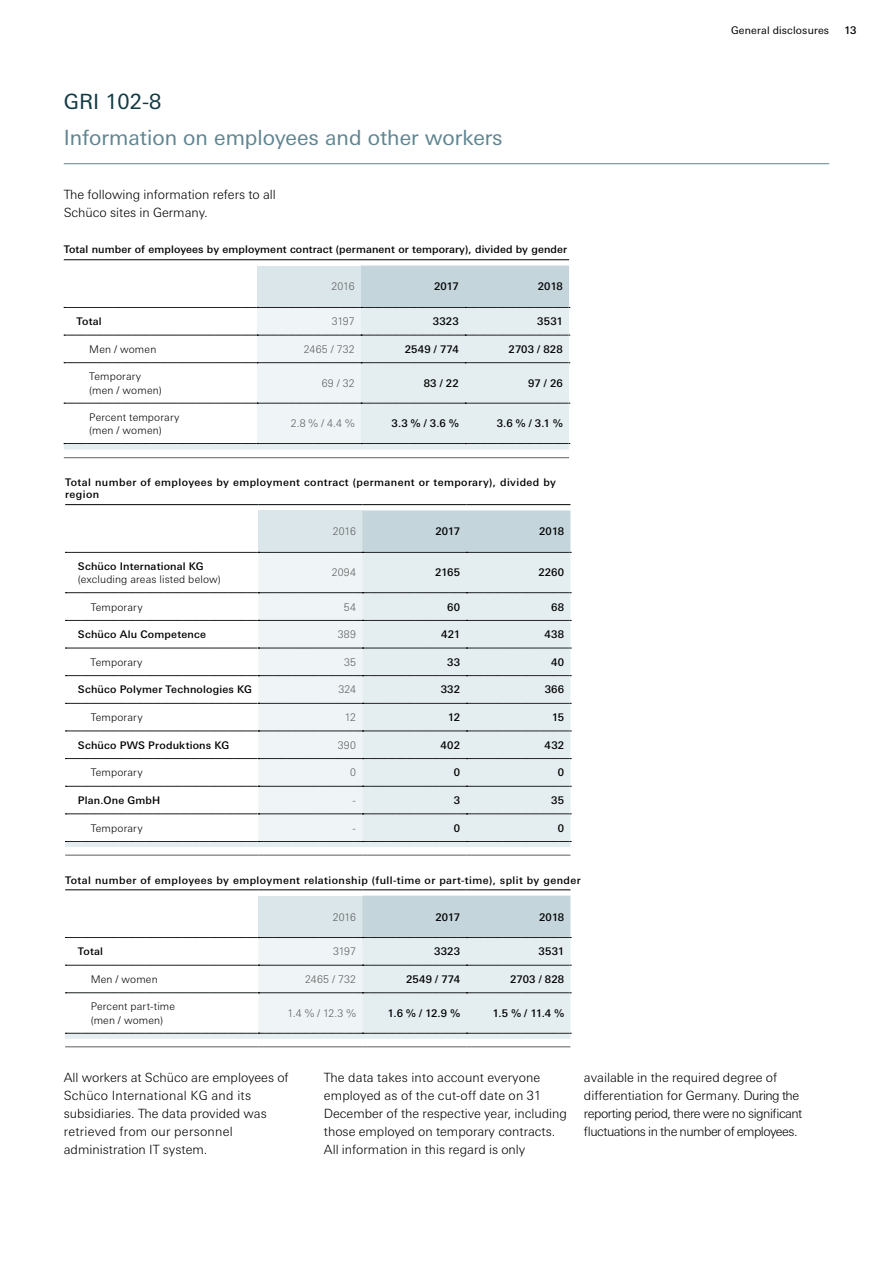
<style>
.page{position:relative;width:893px;height:1263px;background:#fff}
.page>*{position:absolute;margin:0;border:0;box-sizing:border-box;transform-origin:0 0}
.t1{font:21px "Univers For Schueco 430 Reg";color:#608591}
.t2{font:21px "Univers For Schueco 430 Reg";color:#113a43}
.t3{font:300 12.75px/18px "Univers For Schueco 330";color:#000}
.t4{font:300 12.75px/18px "Univers For Schueco 330";letter-spacing:-.04em;color:#000}
.t5{font:10.5px "Univers For Schueco 530 Med";letter-spacing:.02em;color:#000}
.t6{font:300 10.5px/13.5px "Univers For Schueco 330";letter-spacing:.015em;color:#000}
.t7{font:10.5px/12.6px "Univers For Schueco 530 Med";letter-spacing:.04em;color:#000}
.t8{font:300 10.5px "Univers For Schueco 330";letter-spacing:.01em;color:#5e5e5e}
.t9{font:10.5px "Univers For Schueco 430 Reg";letter-spacing:.015em;color:#000}
</style>
<div class="page">
<hr style="left:64px;top:163px;width:765px;height:1px;background:#608591">
<svg style="left:64px;top:444px;width:505px;height:6px;background:#e5edf0"></svg>
<hr style="left:64px;top:259px;width:193px;height:1px;background:#000">
<hr style="left:257px;top:259px;width:104px;height:1px;background:#000">
<hr style="left:361px;top:259px;width:104px;height:1px;background:#000">
<hr style="left:465px;top:259px;width:104px;height:1px;background:#000">
<svg style="left:64px;top:266px;width:506px;height:178px"></svg>
<hr style="left:64px;top:457px;width:193px;height:1px;background:#5e5e5e">
<hr style="left:257px;top:457px;width:104px;height:1px;background:#5e5e5e">
<hr style="left:361px;top:457px;width:104px;height:1px;background:#5e5e5e">
<hr style="left:465px;top:457px;width:104px;height:1px;background:#5e5e5e">
<hr style="left:65px;top:504px;width:193px;height:1px;background:#000">
<hr style="left:258px;top:504px;width:104px;height:1px;background:#000">
<hr style="left:362px;top:504px;width:104px;height:1px;background:#000">
<hr style="left:466px;top:504px;width:104px;height:1px;background:#000">
<svg style="left:65px;top:510px;width:506px;height:332px"></svg>
<hr style="left:65px;top:855px;width:193px;height:1px;background:#5e5e5e">
<hr style="left:258px;top:855px;width:104px;height:1px;background:#5e5e5e">
<hr style="left:362px;top:855px;width:104px;height:1px;background:#5e5e5e">
<hr style="left:466px;top:855px;width:104px;height:1px;background:#5e5e5e">
<div style="left:65px;top:1034px;width:505px;height:5px;background:#e4edf0"></div>
<hr style="left:65px;top:889px;width:193px;height:1px;background:#000">
<hr style="left:258px;top:889px;width:104px;height:1px;background:#000">
<hr style="left:362px;top:889px;width:104px;height:1px;background:#000">
<hr style="left:466px;top:889px;width:104px;height:1px;background:#000">
<svg style="left:65px;top:896px;width:506px;height:138px"></svg>
<hr style="left:65px;top:1046px;width:193px;height:1px;background:#5e5e5e">
<hr style="left:258px;top:1046px;width:104px;height:1px;background:#5e5e5e">
<hr style="left:362px;top:1046px;width:104px;height:1px;background:#5e5e5e">
<hr style="left:466px;top:1046px;width:104px;height:1px;background:#5e5e5e">
<h1 class="t2" style="left:64px;top:90px;width:99px">GRI 102-8</h1>
<h1 class="t1" style="left:64px;top:126px;width:440px">Information on employees and other workers</h1>
<p class="t3" style="left:64px;top:186px;width:214px">The following information refers to all<br>Schüco sites in Germany.</p>
<p class="t5" style="left:64px;top:243px;width:505px">Total number of employees by employment contract (permanent or temporary), divided by gender</p>
<p class="t8" style="left:331px;top:281px;width:25px">2016</p>
<p class="t5" style="left:434px;top:280px;width:26px">2017</p>
<p class="t5" style="left:538px;top:280px;width:26px">2018</p>
<p class="t5" style="left:77px;top:315px;width:27px">Total</p>
<p class="t8" style="left:332px;top:315px;width:24px">3197</p>
<p class="t5" style="left:433px;top:315px;width:27px">3323</p>
<p class="t5" style="left:537px;top:315px;width:27px">3531</p>
<p class="t6" style="left:89px;top:343px;width:69px">Men / women</p>
<p class="t8" style="left:304px;top:343px;width:52px">2465 / 732</p>
<p class="t5" style="left:405px;top:343px;width:55px">2549 / 774</p>
<p class="t5" style="left:509px;top:343px;width:56px">2703 / 828</p>
<p class="t6" style="left:89px;top:370px;width:74px">Temporary (men / women)</p>
<p class="t8" style="left:322px;top:377px;width:34px">69 / 32</p>
<p class="t5" style="left:424px;top:377px;width:37px">83 / 22</p>
<p class="t5" style="left:528px;top:377px;width:36px">97 / 26</p>
<p class="t6" style="left:89px;top:410px;width:92px">Percent temporary (men / women)</p>
<p class="t8" style="left:291px;top:417px;width:65px">2.8 % / 4.4 %</p>
<p class="t5" style="left:392px;top:417px;width:69px">3.3 % / 3.6 %</p>
<p class="t5" style="left:497px;top:417px;width:67px">3.6 % / 3.1 %</p>
<p class="t7" style="left:65px;top:476px;width:492px">Total number of employees by employment contract (permanent or temporary), divided by region</p>
<p class="t8" style="left:333px;top:525px;width:25px">2016</p>
<p class="t5" style="left:435px;top:525px;width:26px">2017</p>
<p class="t5" style="left:539px;top:525px;width:26px">2018</p>
<p class="t5" style="left:78px;top:560px;width:127px">Schüco International KG</p>
<p class="t6" style="left:78px;top:573px;width:145px">(excluding areas listed below)</p>
<p class="t8" style="left:332px;top:567px;width:26px">2094</p>
<p class="t5" style="left:435px;top:566px;width:26px">2165</p>
<p class="t5" style="left:538px;top:566px;width:27px">2260</p>
<p class="t6" style="left:91px;top:600px;width:53px">Temporary</p>
<p class="t8" style="left:344px;top:601px;width:14px">54</p>
<p class="t5" style="left:447px;top:600px;width:14px">60</p>
<p class="t5" style="left:551px;top:600px;width:14px">68</p>
<p class="t5" style="left:78px;top:628px;width:130px">Schüco Alu Competence</p>
<p class="t8" style="left:338px;top:628px;width:20px">389</p>
<p class="t5" style="left:441px;top:628px;width:20px">421</p>
<p class="t5" style="left:544px;top:628px;width:21px">438</p>
<p class="t6" style="left:91px;top:656px;width:53px">Temporary</p>
<p class="t8" style="left:344px;top:656px;width:13px">35</p>
<p class="t5" style="left:447px;top:656px;width:14px">33</p>
<p class="t5" style="left:551px;top:656px;width:14px">40</p>
<p class="t5" style="left:78px;top:683px;width:176px">Schüco Polymer Technologies KG</p>
<p class="t8" style="left:338px;top:684px;width:19px">324</p>
<p class="t5" style="left:441px;top:683px;width:21px">332</p>
<p class="t5" style="left:545px;top:683px;width:21px">366</p>
<p class="t6" style="left:91px;top:711px;width:53px">Temporary</p>
<p class="t8" style="left:345px;top:711px;width:13px">12</p>
<p class="t5" style="left:448px;top:711px;width:14px">12</p>
<p class="t5" style="left:552px;top:711px;width:14px">15</p>
<p class="t5" style="left:78px;top:739px;width:153px">Schüco PWS Produktions KG</p>
<p class="t8" style="left:338px;top:739px;width:20px">390</p>
<p class="t5" style="left:441px;top:739px;width:21px">402</p>
<p class="t5" style="left:545px;top:739px;width:21px">432</p>
<p class="t6" style="left:91px;top:766px;width:53px">Temporary</p>
<p class="t8" style="left:350px;top:766px;width:7px">0</p>
<p class="t5" style="left:454px;top:766px;width:8px">0</p>
<p class="t5" style="left:558px;top:766px;width:8px">0</p>
<p class="t5" style="left:78px;top:794px;width:84px">Plan.One GmbH</p>
<p class="t8" style="left:353px;top:794px;width:5px">-</p>
<p class="t5" style="left:454px;top:794px;width:8px">3</p>
<p class="t5" style="left:551px;top:794px;width:14px">35</p>
<p class="t6" style="left:91px;top:821px;width:53px">Temporary</p>
<p class="t5" style="left:454px;top:822px;width:8px">0</p>
<p class="t5" style="left:558px;top:822px;width:8px">0</p>
<p class="t7" style="left:65px;top:874px;width:517px">Total number of employees by employment relationship (full-time or part-time), split by gender</p>
<p class="t8" style="left:333px;top:911px;width:25px">2016</p>
<p class="t5" style="left:435px;top:910px;width:26px">2017</p>
<p class="t5" style="left:539px;top:910px;width:26px">2018</p>
<p class="t5" style="left:78px;top:945px;width:27px">Total</p>
<p class="t8" style="left:333px;top:945px;width:24px">3197</p>
<p class="t5" style="left:434px;top:945px;width:27px">3323</p>
<p class="t5" style="left:539px;top:945px;width:27px">3531</p>
<p class="t6" style="left:91px;top:973px;width:69px">Men / women</p>
<p class="t8" style="left:305px;top:973px;width:52px">2465 / 732</p>
<p class="t5" style="left:406px;top:973px;width:55px">2549 / 774</p>
<p class="t5" style="left:510px;top:973px;width:56px">2703 / 828</p>
<p class="t6" style="left:91px;top:1000px;width:86px">Percent part-time (men / women)</p>
<p class="t8" style="left:287px;top:1007px;width:70px">1.4 % / 12.3 %</p>
<p class="t5" style="left:388px;top:1007px;width:74px">1.6 % / 12.9 %</p>
<p class="t5" style="left:493px;top:1007px;width:73px">1.5 % / 11.4 %</p>
<p class="t9" style="left:731px;top:24px;width:100px">General disclosures</p>
<p class="t5" style="left:844px;top:24px;width:14px">13</p>
<p class="t3" style="left:64px;top:1068px;width:226px">All workers at Schüco are employees of<br>Schüco International KG and its subsidiaries. The data provided was retrieved from our personnel administration IT system.</p>
<p class="t4" style="left:584px;top:1068px;width:220px">available in the required degree of differentiation for Germany. During the reporting period, there were no significant fluctuations in the number of employees.</p>
<p class="t3" style="left:324px;top:1068px;width:245px">The data takes into account everyone employed as of the cut-off date on 31<br>December of the respective year, including those employed on temporary contracts.<br>All information in this regard is only</p>
</div>
